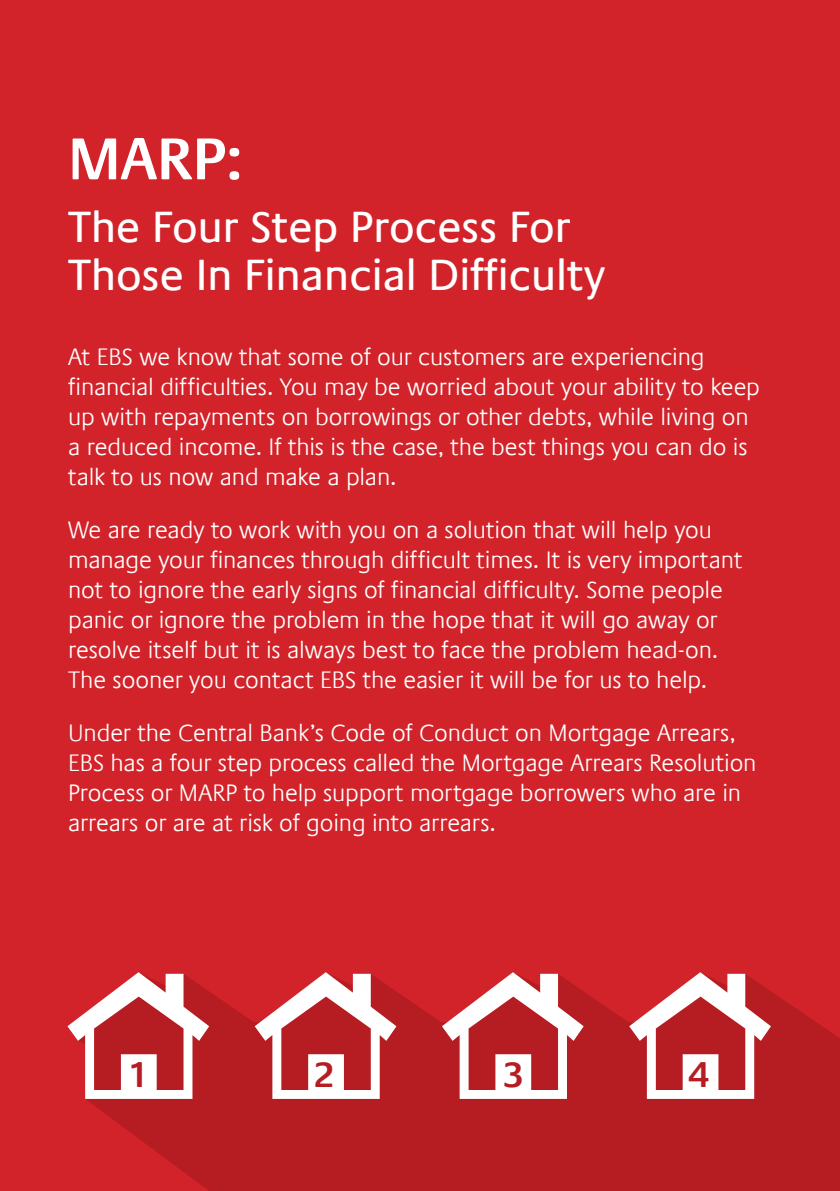
<style>
.page{position:relative;width:840px;height:1191px;background:#fff}
.page>*{position:absolute;margin:0;border:0;box-sizing:border-box;transform-origin:0 0}
.t1{font:600 60px "Praxis Com";color:#fff}
.t2{font:44px/48px "Praxis Com";color:#fff}
.body_2{font:600 36.2px "Praxis Com";color:#b61d22}
.body_2-2{font:300 24px/30px "Praxis Com";letter-spacing:-.005em;color:#fff}
</style>
<div class="page">
<div style="left:0;top:0;width:839px;height:1191px;background:#d2232a"></div>
<svg style="left:770px;top:991px;width:69px;height:200px;background:#b91d22"></svg>
<svg style="left:67px;top:972px;width:703px;height:219px"></svg>
<p class="t1" style="left:68px;top:123px;width:176px">MARP:</p>
<p class="t2" style="left:68px;top:203px;width:538px">The Four Step Process For<br>Those In Financial Difficulty</p>
<p class="body_2-2" style="left:68px;top:342px;width:693px">At EBS we know that some of our customers are experiencing financial difficulties. You may be worried about your ability to keep up with repayments on borrowings or other debts, while living on a reduced income. If this is the case, the best things you can do is talk to us now and make a plan.</p>
<p class="body_2-2" style="left:68px;top:515px;width:675px">We are ready to work with you on a solution that will help you manage your finances through difficult times. It is very important not to ignore the early signs of financial difficulty. Some people panic or ignore the problem in the hope that it will go away or resolve itself but it is always best to face the problem head-on.<br>The sooner you contact EBS the easier it will be for us to help.</p>
<p class="body_2-2" style="left:68px;top:718px;width:689px">Under the Central Bank’s Code of Conduct on Mortgage Arrears, EBS has a four step process called the Mortgage Arrears Resolution Process or MARP to help support mortgage borrowers who are in arrears or are at risk of going into arrears.</p>
<p class="body_2" style="left:126px;top:1052px;width:24px">1</p>
<p class="body_2" style="left:312px;top:1052px;width:24px">2</p>
<p class="body_2" style="left:502px;top:1052px;width:24px">3</p>
<p class="body_2" style="left:687px;top:1052px;width:24px">4</p>
</div>
